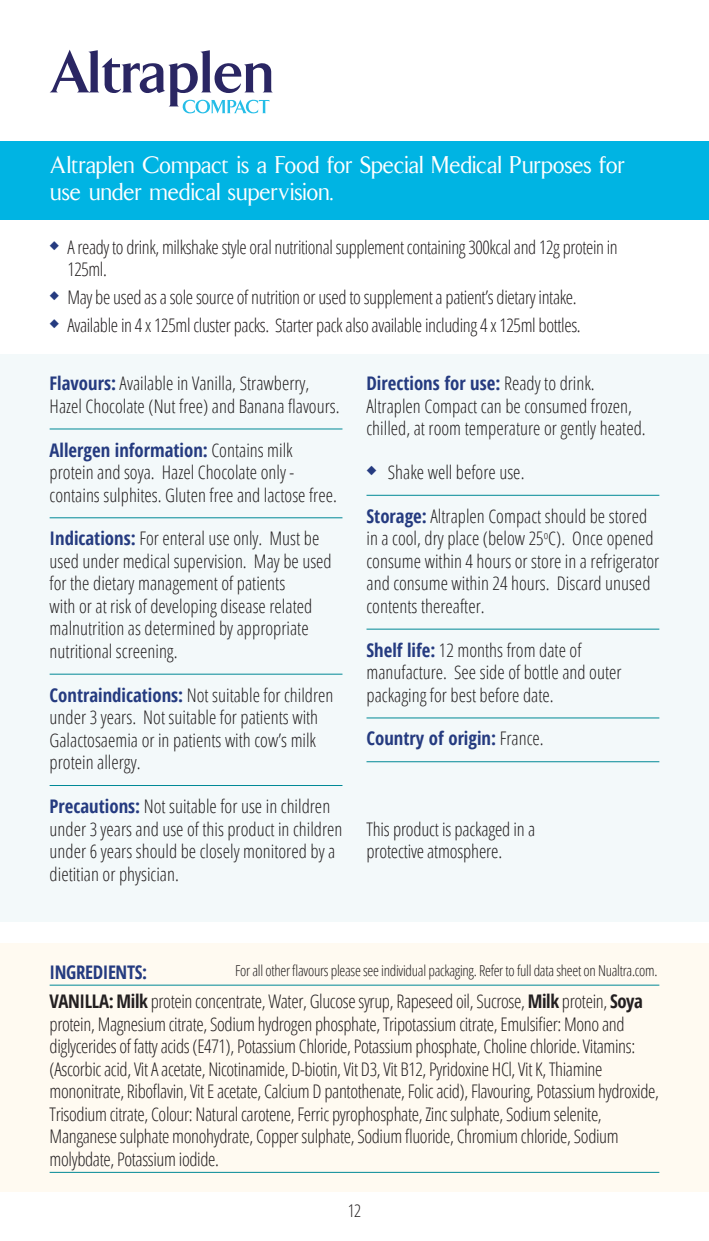
<style>
.page{position:relative;width:709px;height:1241px;background:#fff}
.page>*{position:absolute;margin:0;border:0;box-sizing:border-box;transform-origin:0 0}
.t1{font:22.5px/27px "Arrow Font";letter-spacing:-.01em;color:#fff}
.t2{font:300 18.75px/22.5px "Open Sans Condensed";letter-spacing:-.01em;color:#231f20}
.t3{font:700 condensed 18.75px "Open Sans";color:#253b80}
.t4{font:700 condensed 18.75px "Open Sans";letter-spacing:-.02em;color:#253b80}
.t5{font:300 17.5px "Open Sans Condensed";color:#231f20}
.t6{font:300 15px "Open Sans Condensed";letter-spacing:-.02em;color:#231f20}
.s1{font-family:"Open Sans";font-weight:700;font-stretch:condensed;color:#253b80}
.s2{font-family:"Open Sans Condensed";font-weight:300;font-stretch:normal;color:#231f20}
.s3{font-family:"Open Sans";font-weight:700;font-stretch:condensed}
</style>
<div class="page">
<div style="left:0;top:354px;width:709px;height:567px;background:#f3f9fa"></div>
<div style="left:0;top:142px;width:709px;height:78px;background:#00b4e3"></div>
<svg style="left:50px;top:50px;width:223px;height:63px"></svg>
<div style="left:0;top:943px;width:709px;height:248px;background:#fffaf1"></div>
<hr style="left:50px;top:984px;width:609px;height:1px;background:#008996">
<hr style="left:50px;top:1171px;width:609px;height:1px;background:#008996">
<hr style="left:50px;top:428px;width:292px;height:1px;background:#008996">
<hr style="left:50px;top:517px;width:292px;height:1px;background:#008996">
<hr style="left:50px;top:673px;width:292px;height:1px;background:#008996">
<hr style="left:50px;top:785px;width:292px;height:1px;background:#008996">
<hr style="left:366px;top:495px;width:293px;height:1px;background:#008996">
<hr style="left:366px;top:628px;width:293px;height:1px;background:#008996">
<hr style="left:366px;top:717px;width:293px;height:1px;background:#008996">
<hr style="left:366px;top:761px;width:293px;height:1px;background:#008996">
<p class="t1" style="left:50px;top:152px;width:577px">Altraplen Compact is a Food for Special Medical Purposes for use under medical supervision.</p>
<p class="t2" style="left:67px;top:235px;width:552px;text-indent:-18px"><sup>◆</sup> A ready to drink, milkshake style oral nutritional supplement containing 300kcal and 12g protein in<br>125ml.</p>
<p class="t2" style="left:50px;top:285px;width:528px"><sup>◆</sup> May be used as a sole source of nutrition or used to supplement a patient’s dietary intake.</p>
<p class="t2" style="left:50px;top:313px;width:532px"><sup>◆</sup> Available in 4 x 125ml cluster packs. Starter pack also available including 4 x 125ml bottles.</p>
<p class="t2" style="left:50px;top:371px;width:291px"><span class="s1">Flavours:</span> Available in Vanilla, Strawberry,<br>Hazel Chocolate (Nut free) and Banana flavours.</p>
<p class="t2" style="left:50px;top:438px;width:289px"><span class="s1">Allergen information:</span> Contains milk protein and soya. Hazel Chocolate only - contains sulphites. Gluten free and lactose free.</p>
<p class="t2" style="left:50px;top:526px;width:284px"><span class="s1">Indications:</span> For enteral use only. Must be used under medical supervision. May be used for the dietary management of patients<br>with or at risk of developing disease related malnutrition as determined by appropriate nutritional screening.</p>
<p class="t2" style="left:50px;top:683px;width:285px"><span class="s1">Contraindications:</span> Not suitable for children under 3 years. Not suitable for patients with Galactosaemia or in patients with cow’s milk protein allergy.</p>
<p class="t2" style="left:50px;top:794px;width:294px"><span class="s1">Precautions:</span> Not suitable for use in children under 3 years and use of this product in children under 6 years should be closely monitored by a dietitian or physician.</p>
<p class="t2" style="left:366px;top:371px;width:281px"><span class="s1">Directions for use:</span> Ready to drink.<br>Altraplen Compact can be consumed frozen, chilled, at room temperature or gently heated.</p>
<p class="t2" style="left:366px;top:460px;width:159px"><sup>◆</sup> Shake well before use.</p>
<p class="t2" style="left:366px;top:504px;width:294px"><span class="s1">Storage:</span> Altraplen Compact should be stored in a cool, dry place (below 25<sup>o</sup>C). Once opened consume within 4 hours or store in a refrigerator and consume within 24 hours. Discard unused contents thereafter.</p>
<p class="t2" style="left:366px;top:638px;width:256px"><span class="s1">Shelf life:</span> 12 months from date of manufacture. See side of bottle and outer packaging for best before date.</p>
<p class="t3" style="left:366px;top:725px;width:179px">Country of origin: <span class="s2">France.</span></p>
<p class="t2" style="left:366px;top:816px;width:170px">This product is packaged in a protective atmosphere.</p>
<p class="t4" style="left:50px;top:958px;width:99px">INGREDIENTS:</p>
<p class="t6" style="left:235px;top:960px;width:424px">For all other flavours please see individual packaging. Refer to full data sheet on Nualtra.com.</p>
<p class="t2" style="left:50px;top:989px;width:611px"><span class="s3">VANILLA: Milk</span> protein concentrate, Water, Glucose syrup, Rapeseed oil, Sucrose, <span class="s3">Milk</span> protein, <span class="s3">Soya </span>protein, Magnesium citrate, Sodium hydrogen phosphate, Tripotassium citrate, Emulsifier: Mono and diglycerides of fatty acids (E471), Potassium Chloride, Potassium phosphate, Choline chloride. Vitamins: (Ascorbic acid, Vit A acetate, Nicotinamide, D-biotin, Vit D3, Vit B12, Pyridoxine HCl, Vit K, Thiamine mononitrate, Riboflavin, Vit E acetate, Calcium D pantothenate, Folic acid), Flavouring, Potassium hydroxide, Trisodium citrate, Colour: Natural carotene, Ferric pyrophosphate, Zinc sulphate, Sodium selenite, Manganese sulphate monohydrate, Copper sulphate, Sodium fluoride, Chromium chloride, Sodium molybdate, Potassium iodide.</p>
<p class="t5" style="left:348px;top:1198px;width:15px">12</p>
</div>
